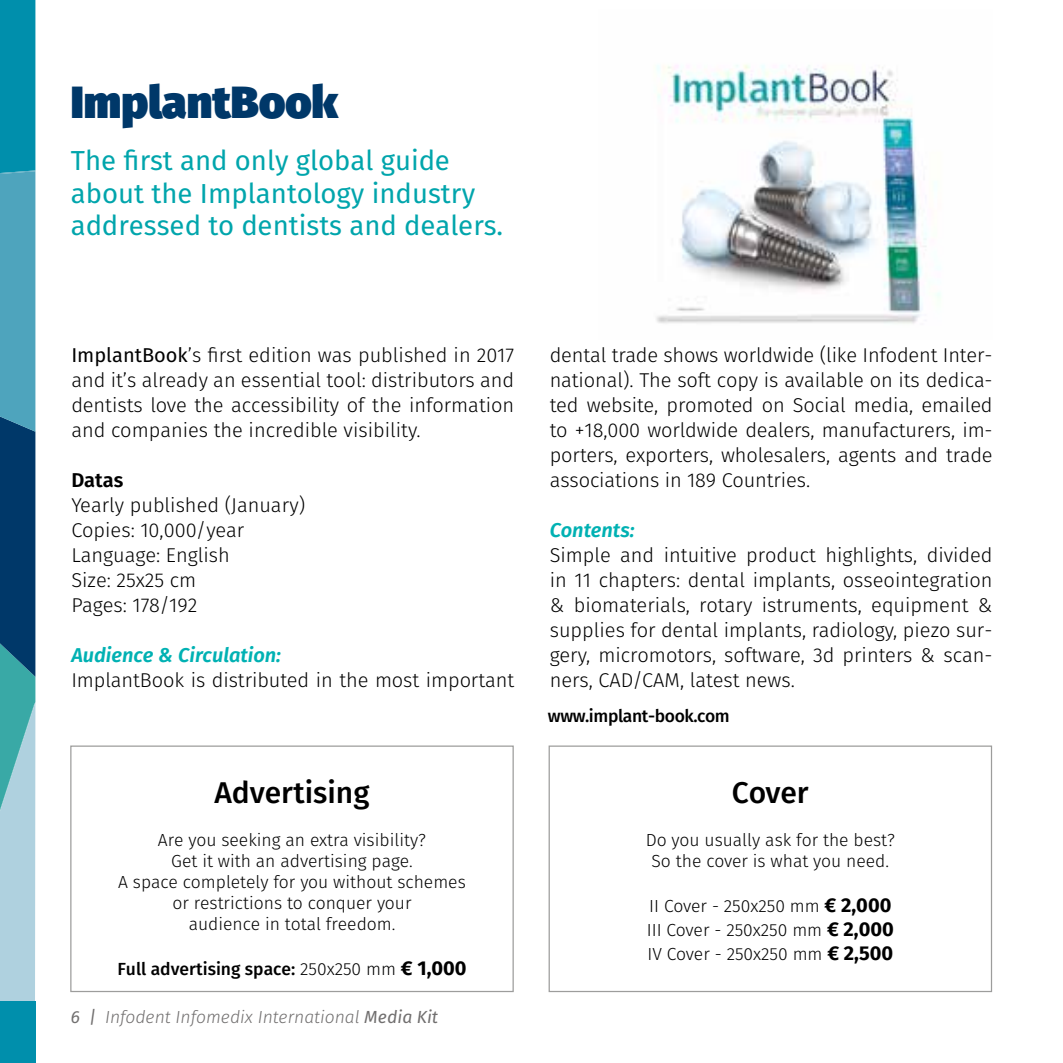
<style>
.page{position:relative;width:1063px;height:1063px;background:#fff}
.page>*{position:absolute;margin:0;border:0;box-sizing:border-box;transform-origin:0 0}
.t1{font:900 45px "Fira Sans";color:#003869}
.t2{font:500 30px "Fira Sans";color:#000}
.t3{font:27.5px/32.5px "Fira Sans";color:#00a5ac}
.t4{font:300 20px/25px "Fira Sans";color:#000;text-align:justify}
.t5{font:italic 600 20px "Fira Sans";color:#00b1b3}
.t6{font:600 20px "Fira Sans";color:#000}
.t7{font:300 17.5px/21px "Fira Sans";color:#000;text-align:center}
.t8{font:500 17.5px "Fira Sans";letter-spacing:-.005em;color:#000}
.t9{font:italic 300 17.5px "Fira Sans";color:#716f6f}
.s1{font-weight:400}
.s2{font-weight:300}
.s3{font-weight:700;font-size:20px}
</style>
<div class="page">
<img style="left:656px;top:64px;width:285px;height:260px">
<div style="left:70px;top:746px;width:444px;height:246px;border:1px solid #9d9d9c"></div>
<div style="left:549px;top:746px;width:443px;height:246px;border:1px solid #9d9d9c"></div>
<svg style="left:0;top:0;width:35px;height:1001px;background:#4492ac"></svg>
<div style="left:0;top:1001px;width:35px;height:62px;background:#008fac"></div>
<h1 class="t1" style="left:71px;top:70px;width:269px">ImplantBook</h1>
<h3 class="t3" style="left:71px;top:144px;width:434px">The first and only global guide about the Implantology industry addressed to dentists and dealers.</h3>
<p class="t4" style="left:71px;top:342px;width:444px"><span class="s1">ImplantBook</span>’s first edition was published in 2017 and it’s already an essential tool: distributors and dentists love the accessibility of the information and companies the incredible visibility.</p>
<p class="t6" style="left:71px;top:466px;width:53px">Datas</p>
<p class="t4" style="left:71px;top:492px;width:235px;text-align:left">Yearly published (January)<br>Copies: 10,000/year<br>Language: English<br>Size: 25x25 cm<br>Pages: 178/192</p>
<p class="t5" style="left:71px;top:641px;width:211px">Audience &amp; Circulation:</p>
<p class="t4" style="left:71px;top:667px;width:444px">ImplantBook is distributed in the most important</p>
<h2 class="t2" style="left:215px;top:771px;width:156px">Advertising</h2>
<p class="t7" style="left:118px;top:829px;width:349px">Are you seeking an extra visibility?<br>Get it with an advertising page.<br>A space completely for you without schemes or restrictions to conquer your<br>audience in total freedom.</p>
<p class="t8" style="left:117px;top:956px;width:351px">Full advertising space: <span class="s2">250x250 mm</span> <span class="s3">€ 1,000</span></p>
<p class="t9" style="left:71px;top:1005px;width:369px"><span class="s1">6 |</span> Infodent Infomedix International <span class="s1">Media Kit</span></p>
<p class="t4" style="left:550px;top:342px;width:444px">dental trade shows worldwide (like Infodent Inter&shy;national). The soft copy is available on its dedica&shy;ted website, promoted on Social media, emailed to +18,000 worldwide dealers, manufacturers, im&shy;porters, exporters, wholesalers, agents and trade associations in 189 Countries.</p>
<p class="t5" style="left:550px;top:516px;width:86px">Contents:</p>
<p class="t4" style="left:550px;top:542px;width:444px">Simple and intuitive product highlights, divided in 11 chapters: dental implants, osseointegration &amp; biomaterials, rotary istruments, equipment &amp; supplies for dental implants, radiology, piezo sur&shy;gery, micromotors, software, 3d printers &amp; scan&shy;ners, CAD/CAM, latest news.</p>
<p class="t8" style="left:548px;top:703px;width:183px">www.implant-book.com</p>
<h2 class="t2" style="left:732px;top:771px;width:78px">Cover</h2>
<p class="t7" style="left:646px;top:829px;width:251px">Do you usually ask for the best?<br>So the cover is what you need.</p>
<p class="t7" style="left:647px;top:894px;width:249px;line-height:24px;text-align:left">II Cover - 250x250 mm <span class="s3">€ 2,000<br></span>III Cover - 250x250 mm <span class="s3">€ 2,000<br></span>IV Cover - 250x250 mm <span class="s3">€ 2,500</span></p>
</div>
